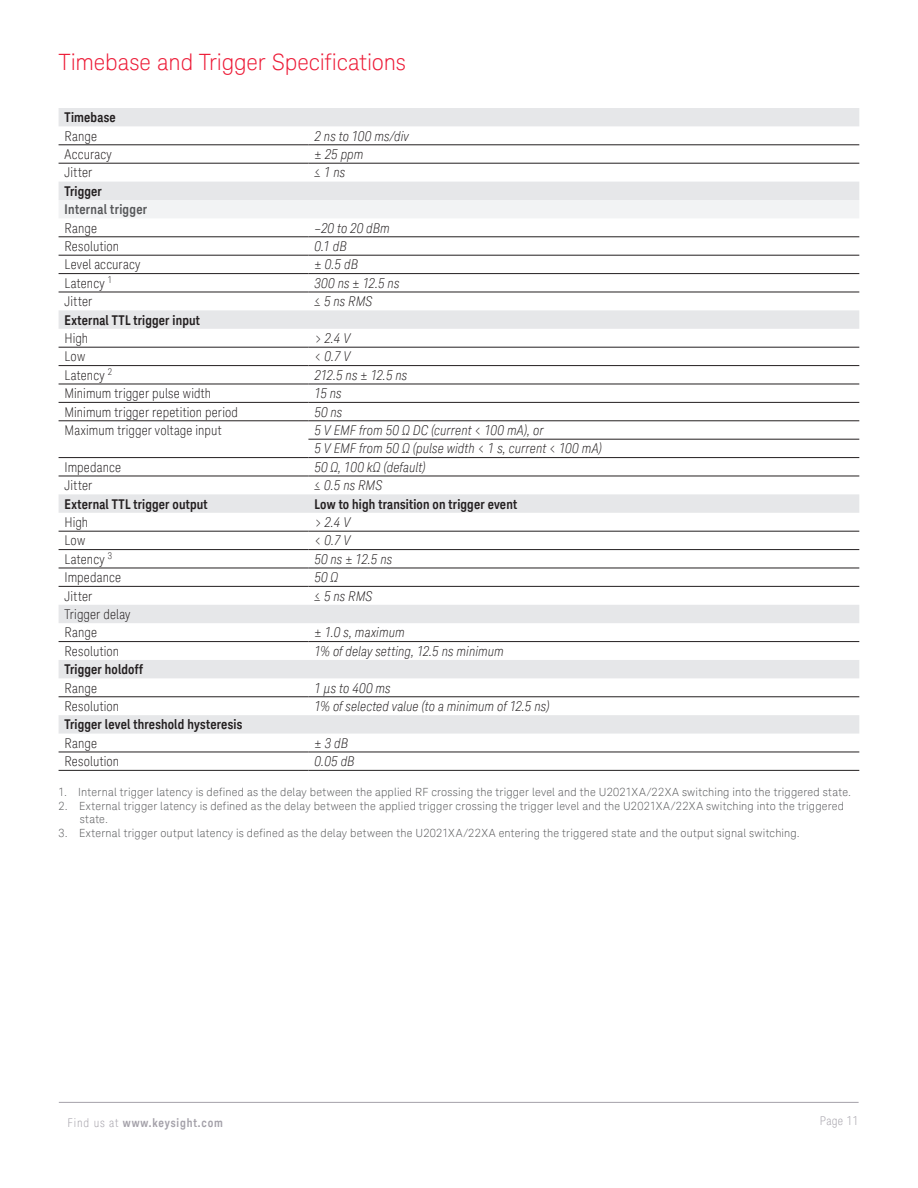
<style>
.page{position:relative;width:918px;height:1188px;background:#fff}
.page>*{position:absolute;margin:0;border:0;box-sizing:border-box;transform-origin:0 0}
.K_Heading_1{font:300 22.5px "Keysight Sans";letter-spacing:-.01em;color:#ed1a36}
.K_Table_Text{font:italic 300 condensed 13.5px "Keysight Sans";letter-spacing:.005em;color:#231f20}
.K_Table_Text-2{font:300 condensed 13.5px "Keysight Sans";letter-spacing:.01em;color:#231f20}
.K_Table_Heading_1{font:700 13.5px "Keysight Sans Condensed";letter-spacing:.01em;color:#231f20}
.K_Table_Heading_2{font:700 13.5px "Keysight Sans Condensed";letter-spacing:.02em;color:#57585a}
.K_Table_Heading_1-2{font:300 condensed 13.5px "Keysight Sans";letter-spacing:.01em;color:#231f20}
.t1{font:700 12px "Keysight Sans Condensed";letter-spacing:.07em;color:#a4a1a9}
.t2{font:300 condensed 12px "Keysight Sans";letter-spacing:.03em;color:#a4a1a9}
.t3{font:300 11.25px/13.5px "Keysight Sans";letter-spacing:.015em;color:#57585a}
.s1{font-family:"Keysight Sans";font-weight:300;font-stretch:condensed}
</style>
<div class="page">
<hr style="left:59px;top:1102px;width:800px;height:1px;background:#a4a1a9">
<svg style="left:59px;top:108px;width:800px;height:626px"></svg>
<div style="left:59px;top:200px;width:800px;height:18px;background:#f2f3f4"></div>
<hr style="left:59px;top:144px;width:249px;height:1px;background:#231f20">
<hr style="left:308px;top:144px;width:551px;height:1px;background:#231f20">
<hr style="left:59px;top:163px;width:249px;height:1px;background:#231f20">
<hr style="left:308px;top:163px;width:551px;height:1px;background:#231f20">
<hr style="left:59px;top:236px;width:249px;height:1px;background:#231f20">
<hr style="left:308px;top:236px;width:551px;height:1px;background:#231f20">
<hr style="left:59px;top:255px;width:249px;height:1px;background:#231f20">
<hr style="left:308px;top:255px;width:551px;height:1px;background:#231f20">
<hr style="left:59px;top:273px;width:249px;height:1px;background:#231f20">
<hr style="left:308px;top:273px;width:551px;height:1px;background:#231f20">
<hr style="left:59px;top:292px;width:249px;height:1px;background:#231f20">
<hr style="left:308px;top:292px;width:551px;height:1px;background:#231f20">
<hr style="left:59px;top:347px;width:249px;height:1px;background:#231f20">
<hr style="left:308px;top:347px;width:551px;height:1px;background:#231f20">
<hr style="left:59px;top:365px;width:249px;height:1px;background:#231f20">
<hr style="left:308px;top:365px;width:551px;height:1px;background:#231f20">
<hr style="left:59px;top:384px;width:249px;height:1px;background:#231f20">
<hr style="left:308px;top:384px;width:551px;height:1px;background:#231f20">
<hr style="left:59px;top:402px;width:249px;height:1px;background:#231f20">
<hr style="left:308px;top:402px;width:551px;height:1px;background:#231f20">
<hr style="left:59px;top:420px;width:249px;height:1px;background:#231f20">
<hr style="left:308px;top:420px;width:551px;height:1px;background:#231f20">
<hr style="left:308px;top:439px;width:551px;height:1px;background:#231f20">
<hr style="left:59px;top:457px;width:249px;height:1px;background:#231f20">
<hr style="left:308px;top:457px;width:551px;height:1px;background:#231f20">
<hr style="left:59px;top:476px;width:249px;height:1px;background:#231f20">
<hr style="left:308px;top:476px;width:551px;height:1px;background:#231f20">
<hr style="left:59px;top:531px;width:249px;height:1px;background:#231f20">
<hr style="left:308px;top:531px;width:551px;height:1px;background:#231f20">
<hr style="left:59px;top:549px;width:249px;height:1px;background:#231f20">
<hr style="left:308px;top:549px;width:551px;height:1px;background:#231f20">
<hr style="left:59px;top:568px;width:249px;height:1px;background:#231f20">
<hr style="left:308px;top:568px;width:551px;height:1px;background:#231f20">
<hr style="left:59px;top:586px;width:249px;height:1px;background:#231f20">
<hr style="left:308px;top:586px;width:551px;height:1px;background:#231f20">
<hr style="left:59px;top:641px;width:249px;height:1px;background:#231f20">
<hr style="left:308px;top:641px;width:551px;height:1px;background:#231f20">
<hr style="left:59px;top:696px;width:249px;height:1px;background:#231f20">
<hr style="left:308px;top:696px;width:551px;height:1px;background:#231f20">
<hr style="left:59px;top:752px;width:249px;height:1px;background:#231f20">
<hr style="left:308px;top:752px;width:551px;height:1px;background:#231f20">
<hr style="left:59px;top:770px;width:249px;height:1px;background:#231f20">
<hr style="left:308px;top:770px;width:551px;height:1px;background:#231f20">
<p class="K_Heading_1" style="left:59px;top:49px;width:349px">Timebase and Trigger Specifications</p>
<p class="K_Table_Heading_1" style="left:65px;top:109px;width:53px">Timebase</p>
<p class="K_Table_Text-2" style="left:65px;top:128px;width:34px">Range</p>
<p class="K_Table_Text" style="left:314px;top:128px;width:96px">2 ns to 100 ms/div</p>
<p class="K_Table_Text-2" style="left:65px;top:146px;width:49px">Accuracy</p>
<p class="K_Table_Text" style="left:314px;top:146px;width:51px">± 25 ppm</p>
<p class="K_Table_Text-2" style="left:65px;top:165px;width:29px">Jitter</p>
<p class="K_Table_Text" style="left:314px;top:165px;width:32px">≤ 1 ns</p>
<p class="K_Table_Heading_1" style="left:65px;top:183px;width:39px">Trigger</p>
<p class="K_Table_Heading_2" style="left:65px;top:201px;width:84px">Internal trigger</p>
<p class="K_Table_Text-2" style="left:65px;top:220px;width:34px">Range</p>
<p class="K_Table_Text" style="left:314px;top:220px;width:77px">–20 to 20 dBm</p>
<p class="K_Table_Text-2" style="left:65px;top:238px;width:56px">Resolution</p>
<p class="K_Table_Text" style="left:314px;top:238px;width:34px">0.1 dB</p>
<p class="K_Table_Text-2" style="left:65px;top:257px;width:77px">Level accuracy</p>
<p class="K_Table_Text" style="left:314px;top:257px;width:45px">± 0.5 dB</p>
<p class="K_Table_Text-2" style="left:65px;top:275px;width:49px">Latency <sup>1</sup></p>
<p class="K_Table_Text" style="left:314px;top:275px;width:87px">300 ns ± 12.5 ns</p>
<p class="K_Table_Text-2" style="left:65px;top:293px;width:29px">Jitter</p>
<p class="K_Table_Text" style="left:314px;top:293px;width:60px">≤ 5 ns RMS</p>
<p class="K_Table_Heading_1" style="left:65px;top:312px;width:137px">External TTL trigger input</p>
<p class="K_Table_Text-2" style="left:65px;top:330px;width:25px">High</p>
<p class="K_Table_Text" style="left:314px;top:330px;width:37px">&gt; 2.4 V</p>
<p class="K_Table_Text-2" style="left:65px;top:349px;width:22px">Low</p>
<p class="K_Table_Text" style="left:314px;top:349px;width:38px">&lt; 0.7 V</p>
<p class="K_Table_Text-2" style="left:65px;top:367px;width:49px">Latency <sup>2</sup></p>
<p class="K_Table_Text" style="left:314px;top:367px;width:94px">212.5 ns ± 12.5 ns</p>
<p class="K_Table_Text-2" style="left:65px;top:385px;width:148px">Minimum trigger pulse width</p>
<p class="K_Table_Text" style="left:314px;top:385px;width:29px">15 ns</p>
<p class="K_Table_Text-2" style="left:65px;top:404px;width:175px">Minimum trigger repetition period</p>
<p class="K_Table_Text" style="left:314px;top:404px;width:29px">50 ns</p>
<p class="K_Table_Text-2" style="left:65px;top:422px;width:159px">Maximum trigger voltage input</p>
<p class="K_Table_Text" style="left:314px;top:422px;width:231px">5 V EMF from 50 Ω DC (current &lt; 100 mA), or</p>
<p class="K_Table_Text" style="left:314px;top:441px;width:289px">5 V EMF from 50 Ω (pulse width &lt; 1 s, current &lt; 100 mA)</p>
<p class="K_Table_Text-2" style="left:65px;top:459px;width:58px">Impedance</p>
<p class="K_Table_Text" style="left:314px;top:459px;width:113px">50 Ω, 100 kΩ (default)</p>
<p class="K_Table_Text-2" style="left:65px;top:477px;width:29px">Jitter</p>
<p class="K_Table_Text" style="left:314px;top:477px;width:69px">≤ 0.5 ns RMS</p>
<p class="K_Table_Heading_1" style="left:65px;top:496px;width:145px">External TTL trigger output</p>
<p class="K_Table_Heading_1" style="left:314px;top:496px;width:204px">Low to high transition on trigger event</p>
<p class="K_Table_Text-2" style="left:65px;top:514px;width:25px">High</p>
<p class="K_Table_Text" style="left:314px;top:514px;width:37px">&gt; 2.4 V</p>
<p class="K_Table_Text-2" style="left:65px;top:533px;width:22px">Low</p>
<p class="K_Table_Text" style="left:314px;top:533px;width:38px">&lt; 0.7 V</p>
<p class="K_Table_Text-2" style="left:65px;top:551px;width:49px">Latency <sup>3</sup></p>
<p class="K_Table_Text" style="left:314px;top:551px;width:79px">50 ns ± 12.5 ns</p>
<p class="K_Table_Text-2" style="left:65px;top:569px;width:58px">Impedance</p>
<p class="K_Table_Text" style="left:314px;top:569px;width:25px">50 Ω</p>
<p class="K_Table_Text-2" style="left:65px;top:588px;width:29px">Jitter</p>
<p class="K_Table_Text" style="left:314px;top:588px;width:60px">≤ 5 ns RMS</p>
<p class="K_Table_Heading_1-2" style="left:65px;top:606px;width:68px">Trigger delay</p>
<p class="K_Table_Text-2" style="left:65px;top:625px;width:34px">Range</p>
<p class="K_Table_Text" style="left:314px;top:625px;width:92px">± 1.0 s, maximum</p>
<p class="K_Table_Text-2" style="left:65px;top:643px;width:56px">Resolution</p>
<p class="K_Table_Text" style="left:314px;top:643px;width:191px">1% of delay setting, 12.5 ns minimum</p>
<p class="K_Table_Heading_1" style="left:65px;top:661px;width:80px">Trigger holdoff</p>
<p class="K_Table_Text-2" style="left:65px;top:680px;width:34px">Range</p>
<p class="K_Table_Text" style="left:314px;top:680px;width:78px">1 μs to 400 ms</p>
<p class="K_Table_Text-2" style="left:65px;top:698px;width:56px">Resolution</p>
<p class="K_Table_Text" style="left:314px;top:698px;width:237px">1% of selected value (to a minimum of 12.5 ns)</p>
<p class="K_Table_Heading_1" style="left:65px;top:716px;width:179px">Trigger level threshold hysteresis</p>
<p class="K_Table_Text-2" style="left:65px;top:735px;width:34px">Range</p>
<p class="K_Table_Text" style="left:314px;top:735px;width:35px">± 3 dB</p>
<p class="K_Table_Text-2" style="left:65px;top:753px;width:56px">Resolution</p>
<p class="K_Table_Text" style="left:314px;top:753px;width:42px">0.05 dB</p>
<p class="t3" style="left:59px;top:786px;width:794px">1. Internal trigger latency is defined as the delay between the applied RF crossing the trigger level and the U2021XA/22XA switching into the triggered state.</p>
<p class="t3" style="left:80px;top:799px;width:766px;text-indent:-21px">2. External trigger latency is defined as the delay between the applied trigger crossing the trigger level and the U2021XA/22XA switching into the triggered state.</p>
<p class="t3" style="left:59px;top:826px;width:743px">3. External trigger output latency is defined as the delay between the U2021XA/22XA entering the triggered state and the output signal switching.</p>
<p class="t1" style="left:68px;top:1115px;width:157px"><span class="s1">Find us at</span> www.keysight.com</p>
<p class="t2" style="left:820px;top:1113px;width:40px">Page 11</p>
</div>
